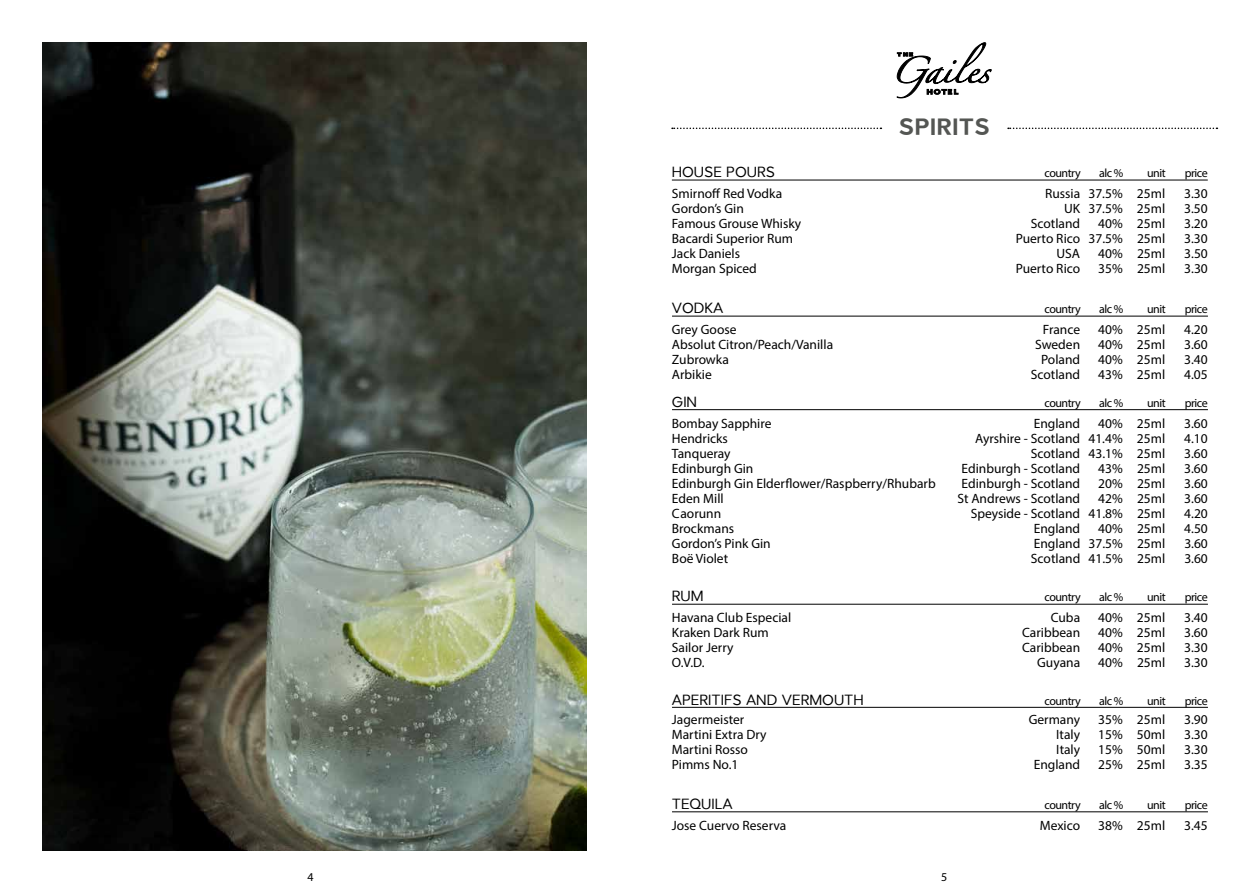
<style>
.page{position:relative;width:1259px;height:893px;background:#fff}
.page>*{position:absolute;margin:0;border:0;box-sizing:border-box;transform-origin:0 0}
.t1{font:700 24px "Larke Neue";color:#545653}
.t2{font:15px "Larke Neue";color:#000}
.t3{font:13.5px "Myriad Pro";color:#000}
.t4{font:12px "Myriad Pro";letter-spacing:-.04em;color:#000}
</style>
<div class="page">
<svg style="left:897px;top:42px;width:94px;height:56px"></svg>
<hr style="left:672px;top:180px;width:535px;height:1px;background:#000">
<hr style="left:672px;top:316px;width:536px;height:1px;background:#000">
<hr style="left:672px;top:409px;width:536px;height:1px;background:#000">
<hr style="left:672px;top:604px;width:536px;height:1px;background:#000">
<hr style="left:672px;top:707px;width:536px;height:1px;background:#000">
<hr style="left:672px;top:811px;width:536px;height:1px;background:#000">
<svg style="left:672px;top:128px;width:209px;height:1px"></svg>
<svg style="left:1008px;top:128px;width:209px;height:1px"></svg>
<img style="left:43px;top:43px;width:544px;height:807px">
<h1 class="t1" style="left:898px;top:112px;width:93px">SPIRITS</h1>
<p class="t2" style="left:672px;top:163px;width:105px">HOUSE POURS</p>
<p class="t4" style="left:1044px;top:166px;width:38px">country</p>
<p class="t4" style="left:1099px;top:166px;width:26px">alc %</p>
<p class="t4" style="left:1147px;top:166px;width:20px">unit</p>
<p class="t4" style="left:1184px;top:166px;width:25px">price</p>
<p class="t3" style="left:672px;top:185px;width:112px">Smirnoff Red Vodka</p>
<p class="t3" style="left:1045px;top:185px;width:122px">Russia 37.5% 25ml</p>
<p class="t3" style="left:1184px;top:185px;width:25px">3.30</p>
<p class="t3" style="left:672px;top:200px;width:73px">Gordon’s Gin</p>
<p class="t3" style="left:1064px;top:200px;width:103px">UK 37.5% 25ml</p>
<p class="t3" style="left:1184px;top:200px;width:25px">3.50</p>
<p class="t3" style="left:672px;top:215px;width:131px">Famous Grouse Whisky</p>
<p class="t3" style="left:1030px;top:215px;width:51px">Scotland</p>
<p class="t3" style="left:1098px;top:215px;width:69px">40% 25ml</p>
<p class="t3" style="left:1184px;top:215px;width:25px">3.20</p>
<p class="t3" style="left:672px;top:230px;width:123px">Bacardi Superior Rum</p>
<p class="t3" style="left:1015px;top:230px;width:151px">Puerto Rico 37.5% 25ml</p>
<p class="t3" style="left:1184px;top:230px;width:25px">3.30</p>
<p class="t3" style="left:672px;top:245px;width:70px">Jack Daniels</p>
<p class="t3" style="left:1056px;top:245px;width:25px">USA</p>
<p class="t3" style="left:1098px;top:245px;width:69px">40% 25ml</p>
<p class="t3" style="left:1184px;top:245px;width:25px">3.50</p>
<p class="t3" style="left:672px;top:260px;width:86px">Morgan Spiced</p>
<p class="t3" style="left:1015px;top:260px;width:66px">Puerto Rico</p>
<p class="t3" style="left:1098px;top:260px;width:69px">35% 25ml</p>
<p class="t3" style="left:1184px;top:260px;width:25px">3.30</p>
<p class="t2" style="left:672px;top:299px;width:53px">VODKA</p>
<p class="t4" style="left:1044px;top:302px;width:38px">country</p>
<p class="t4" style="left:1099px;top:302px;width:26px">alc %</p>
<p class="t4" style="left:1147px;top:302px;width:20px">unit</p>
<p class="t4" style="left:1184px;top:302px;width:25px">price</p>
<p class="t3" style="left:672px;top:322px;width:66px">Grey Goose</p>
<p class="t3" style="left:1043px;top:322px;width:39px">France</p>
<p class="t3" style="left:1098px;top:322px;width:69px">40% 25ml</p>
<p class="t3" style="left:1184px;top:322px;width:25px">4.20</p>
<p class="t3" style="left:672px;top:336px;width:163px">Absolut Citron/Peach/Vanilla</p>
<p class="t3" style="left:1035px;top:336px;width:46px">Sweden</p>
<p class="t3" style="left:1098px;top:336px;width:69px">40% 25ml</p>
<p class="t3" style="left:1184px;top:336px;width:25px">3.60</p>
<p class="t3" style="left:672px;top:351px;width:59px">Zubrowka</p>
<p class="t3" style="left:1041px;top:351px;width:41px">Poland</p>
<p class="t3" style="left:1098px;top:351px;width:69px">40% 25ml</p>
<p class="t3" style="left:1184px;top:351px;width:25px">3.40</p>
<p class="t3" style="left:672px;top:366px;width:42px">Arbikie</p>
<p class="t3" style="left:1030px;top:366px;width:51px">Scotland</p>
<p class="t3" style="left:1098px;top:366px;width:69px">43% 25ml</p>
<p class="t3" style="left:1184px;top:366px;width:25px">4.05</p>
<p class="t2" style="left:672px;top:393px;width:27px">GIN</p>
<p class="t4" style="left:1044px;top:395px;width:38px">country</p>
<p class="t4" style="left:1099px;top:395px;width:26px">alc %</p>
<p class="t4" style="left:1147px;top:395px;width:20px">unit</p>
<p class="t4" style="left:1184px;top:395px;width:25px">price</p>
<p class="t3" style="left:672px;top:415px;width:101px">Bombay Sapphire</p>
<p class="t3" style="left:1033px;top:415px;width:48px">England</p>
<p class="t3" style="left:1098px;top:415px;width:69px">40% 25ml</p>
<p class="t3" style="left:1184px;top:415px;width:25px">3.60</p>
<p class="t3" style="left:672px;top:430px;width:58px">Hendricks</p>
<p class="t3" style="left:975px;top:430px;width:192px">Ayrshire - Scotland 41.4% 25ml</p>
<p class="t3" style="left:1184px;top:430px;width:25px">4.10</p>
<p class="t3" style="left:672px;top:445px;width:60px">Tanqueray</p>
<p class="t3" style="left:1030px;top:445px;width:136px">Scotland 43.1% 25ml</p>
<p class="t3" style="left:1184px;top:445px;width:25px">3.60</p>
<p class="t3" style="left:672px;top:460px;width:83px">Edinburgh Gin</p>
<p class="t3" style="left:961px;top:460px;width:120px">Edinburgh - Scotland</p>
<p class="t3" style="left:1098px;top:460px;width:69px">43% 25ml</p>
<p class="t3" style="left:1184px;top:460px;width:25px">3.60</p>
<p class="t3" style="left:672px;top:475px;width:265px">Edinburgh Gin Elderflower/Raspberry/Rhubarb</p>
<p class="t3" style="left:961px;top:475px;width:120px">Edinburgh - Scotland</p>
<p class="t3" style="left:1098px;top:475px;width:69px">20% 25ml</p>
<p class="t3" style="left:1184px;top:475px;width:25px">3.60</p>
<p class="t3" style="left:672px;top:490px;width:53px">Eden Mill</p>
<p class="t3" style="left:957px;top:490px;width:124px">St Andrews - Scotland</p>
<p class="t3" style="left:1098px;top:490px;width:69px">42% 25ml</p>
<p class="t3" style="left:1184px;top:490px;width:25px">3.60</p>
<p class="t3" style="left:672px;top:505px;width:51px">Caorunn</p>
<p class="t3" style="left:970px;top:505px;width:196px">Speyside - Scotland 41.8% 25ml</p>
<p class="t3" style="left:1184px;top:505px;width:25px">4.20</p>
<p class="t3" style="left:672px;top:520px;width:64px">Brockmans</p>
<p class="t3" style="left:1033px;top:520px;width:48px">England</p>
<p class="t3" style="left:1098px;top:520px;width:69px">40% 25ml</p>
<p class="t3" style="left:1184px;top:520px;width:25px">4.50</p>
<p class="t3" style="left:672px;top:535px;width:100px">Gordon’s Pink Gin</p>
<p class="t3" style="left:1033px;top:535px;width:133px">England 37.5% 25ml</p>
<p class="t3" style="left:1184px;top:535px;width:25px">3.60</p>
<p class="t3" style="left:672px;top:550px;width:58px">Boë Violet</p>
<p class="t3" style="left:1031px;top:550px;width:136px">Scotland 41.5% 25ml</p>
<p class="t3" style="left:1184px;top:550px;width:25px">3.60</p>
<p class="t2" style="left:672px;top:587px;width:33px">RUM</p>
<p class="t4" style="left:1044px;top:590px;width:38px">country</p>
<p class="t4" style="left:1099px;top:590px;width:26px">alc %</p>
<p class="t4" style="left:1147px;top:590px;width:20px">unit</p>
<p class="t4" style="left:1184px;top:590px;width:25px">price</p>
<p class="t3" style="left:672px;top:610px;width:121px">Havana Club Especial</p>
<p class="t3" style="left:1051px;top:610px;width:31px">Cuba</p>
<p class="t3" style="left:1098px;top:610px;width:69px">40% 25ml</p>
<p class="t3" style="left:1184px;top:610px;width:25px">3.40</p>
<p class="t3" style="left:672px;top:625px;width:98px">Kraken Dark Rum</p>
<p class="t3" style="left:1022px;top:625px;width:59px">Caribbean</p>
<p class="t3" style="left:1098px;top:625px;width:69px">40% 25ml</p>
<p class="t3" style="left:1184px;top:625px;width:25px">3.60</p>
<p class="t3" style="left:672px;top:640px;width:63px">Sailor Jerry</p>
<p class="t3" style="left:1022px;top:640px;width:59px">Caribbean</p>
<p class="t3" style="left:1098px;top:640px;width:69px">40% 25ml</p>
<p class="t3" style="left:1184px;top:640px;width:25px">3.30</p>
<p class="t3" style="left:672px;top:655px;width:34px">O.V.D.</p>
<p class="t3" style="left:1037px;top:655px;width:44px">Guyana</p>
<p class="t3" style="left:1098px;top:655px;width:69px">40% 25ml</p>
<p class="t3" style="left:1184px;top:655px;width:25px">3.30</p>
<p class="t2" style="left:672px;top:690px;width:193px">APERITIFS AND VERMOUTH</p>
<p class="t4" style="left:1044px;top:693px;width:38px">country</p>
<p class="t4" style="left:1099px;top:693px;width:26px">alc %</p>
<p class="t4" style="left:1147px;top:693px;width:20px">unit</p>
<p class="t4" style="left:1184px;top:693px;width:25px">price</p>
<p class="t3" style="left:672px;top:711px;width:74px">Jagermeister</p>
<p class="t3" style="left:1028px;top:711px;width:53px">Germany</p>
<p class="t3" style="left:1098px;top:711px;width:69px">35% 25ml</p>
<p class="t3" style="left:1184px;top:711px;width:25px">3.90</p>
<p class="t3" style="left:672px;top:726px;width:96px">Martini Extra Dry</p>
<p class="t3" style="left:1056px;top:726px;width:25px">Italy</p>
<p class="t3" style="left:1098px;top:726px;width:69px">15% 50ml</p>
<p class="t3" style="left:1184px;top:726px;width:25px">3.30</p>
<p class="t3" style="left:672px;top:741px;width:78px">Martini Rosso</p>
<p class="t3" style="left:1056px;top:741px;width:25px">Italy</p>
<p class="t3" style="left:1098px;top:741px;width:69px">15% 50ml</p>
<p class="t3" style="left:1184px;top:741px;width:25px">3.30</p>
<p class="t3" style="left:672px;top:756px;width:68px">Pimms No.1</p>
<p class="t3" style="left:1033px;top:756px;width:48px">England</p>
<p class="t3" style="left:1098px;top:756px;width:69px">25% 25ml</p>
<p class="t3" style="left:1184px;top:756px;width:25px">3.35</p>
<p class="t2" style="left:672px;top:794px;width:62px">TEQUILA</p>
<p class="t4" style="left:1044px;top:797px;width:38px">country</p>
<p class="t4" style="left:1099px;top:797px;width:26px">alc %</p>
<p class="t4" style="left:1147px;top:797px;width:20px">unit</p>
<p class="t4" style="left:1184px;top:797px;width:25px">price</p>
<p class="t3" style="left:672px;top:817px;width:116px">Jose Cuervo Reserva</p>
<p class="t3" style="left:1039px;top:817px;width:42px">Mexico</p>
<p class="t3" style="left:1098px;top:817px;width:69px">38% 25ml</p>
<p class="t3" style="left:1184px;top:817px;width:25px">3.45</p>
<p class="t4" style="left:307px;top:869px;width:8px">4</p>
<p class="t4" style="left:941px;top:869px;width:8px">5</p>
</div>
